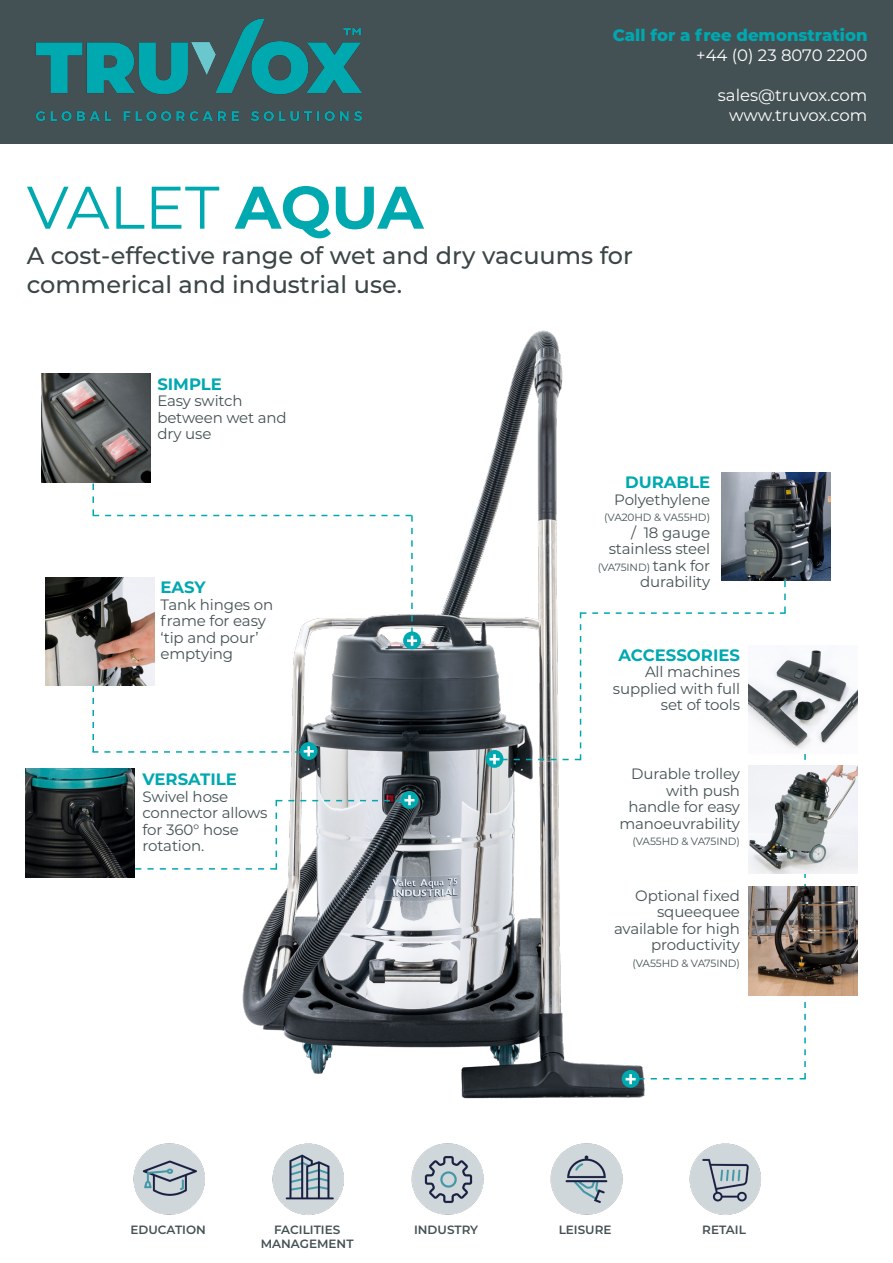
<style>
.page{position:relative;width:893px;height:1263px;background:#fff}
.page>*{position:absolute;margin:0;border:0;box-sizing:border-box;transform-origin:0 0}
.t1{font:60px "Montserrat";color:#00a8b0}
.t2{font:500 24px "Montserrat";color:#3c4546}
.t3{font:16.5px "Montserrat";color:#fff}
.Body_Copy{font:700 16.5px "Montserrat";color:#00a8b0}
.t4{font:800 16.5px "Montserrat";color:#00a8b0}
.Body_Copy-2{font:15px/16.5px "Montserrat";letter-spacing:-.01em;color:#455154;text-align:right}
.t5{font:600 12px "Montserrat";color:#445154}
.Body_Copy-3{font:10.5px "Montserrat";letter-spacing:-.01em;color:#455154}
.s1{font-weight:700}
.s2{font-size:15px}
</style>
<div class="page">
<div style="left:0;top:0;width:893px;height:143px;background:#445154"></div>
<img style="left:35px;top:18px;width:327px;height:103px">
<img style="left:411px;top:1143px;width:73px;height:72px">
<img style="left:272px;top:1143px;width:72px;height:72px">
<img style="left:550px;top:1143px;width:73px;height:72px">
<img style="left:242px;top:330px;width:403px;height:769px">
<img style="left:45px;top:577px;width:109px;height:109px">
<img style="left:26px;top:768px;width:108px;height:109px">
<img style="left:42px;top:374px;width:109px;height:109px">
<img style="left:806px;top:650px;width:51px;height:96px">
<img style="left:806px;top:886px;width:51px;height:109px">
<img style="left:806px;top:765px;width:51px;height:108px">
<img style="left:722px;top:472px;width:109px;height:109px">
<div style="left:403px;top:631px;width:18px;height:18px;background:#00a8b0;border-radius:50%"></div>
<svg style="left:622px;top:1070px;width:17px;height:18px"></svg>
<div style="left:486px;top:750px;width:17px;height:18px;background:#00a8b0;border-radius:50%"></div>
<div style="left:401px;top:791px;width:17px;height:18px;background:#00a8b0;border-radius:50%"></div>
<svg style="left:300px;top:742px;width:18px;height:18px"></svg>
<svg style="left:135px;top:795px;width:280px;height:75px"></svg>
<svg style="left:92px;top:686px;width:222px;height:70px"></svg>
<svg style="left:92px;top:483px;width:325px;height:163px"></svg>
<svg style="left:489px;top:581px;width:317px;height:503px"></svg>
<img style="left:133px;top:1143px;width:72px;height:72px">
<img style="left:689px;top:1143px;width:72px;height:72px">
<p class="t4" style="left:613px;top:24px;width:256px">Call for a free demonstration</p>
<p class="t3" style="left:696px;top:44px;width:173px">+44 (0) 23 8070 2200</p>
<p class="t3" style="left:718px;top:84px;width:151px">sales@truvox.com</p>
<p class="t3" style="left:729px;top:103px;width:140px">www.truvox.com</p>
<p class="t1" style="left:27px;top:166px;width:398px">VALET <span class="s1">AQUA</span></p>
<p class="t2" style="left:27px;top:239px;width:608px">A cost-effective range of wet and dry vacuums for</p>
<p class="t2" style="left:27px;top:268px;width:377px">commerical and industrial use.</p>
<p class="Body_Copy" style="left:157px;top:372px;width:66px">SIMPLE</p>
<p class="Body_Copy-2" style="left:157px;top:392px;width:131px;text-align:left">Easy switch between wet and dry use</p>
<p class="Body_Copy" style="left:161px;top:575px;width:47px">EASY</p>
<p class="Body_Copy-2" style="left:161px;top:596px;width:114px;text-align:left">Tank hinges on frame for easy ‘tip and pour’ emptying</p>
<p class="Body_Copy" style="left:142px;top:767px;width:96px">VERSATILE</p>
<p class="Body_Copy-2" style="left:142px;top:787px;width:127px;text-align:left">Swivel hose connector allows for 360° hose rotation.</p>
<p class="Body_Copy" style="left:625px;top:470px;width:87px">DURABLE</p>
<p class="Body_Copy-2" style="left:614px;top:490px;width:97px">Polyethylene</p>
<p class="Body_Copy-3" style="left:604px;top:510px;width:107px">(VA20HD &amp; VA55HD)</p>
<p class="Body_Copy-2" style="left:609px;top:523px;width:103px">/ 18 gauge stainless steel</p>
<p class="Body_Copy-3" style="left:598px;top:559px;width:114px">(VA75IND) <span class="s2">tank for</span></p>
<p class="Body_Copy-2" style="left:640px;top:573px;width:71px">durability</p>
<p class="Body_Copy" style="left:618px;top:643px;width:123px">ACCESSORIES</p>
<p class="Body_Copy-2" style="left:613px;top:663px;width:129px">All machines supplied with full set of tools</p>
<p class="Body_Copy-2" style="left:619px;top:765px;width:122px">Durable trolley with push handle for easy manoeuvrability</p>
<p class="Body_Copy-3" style="left:632px;top:834px;width:109px">(VA55HD &amp; VA75IND)</p>
<p class="Body_Copy-2" style="left:614px;top:886px;width:127px">Optional fixed squeequee available for high productivity</p>
<p class="Body_Copy-3" style="left:632px;top:956px;width:109px">(VA55HD &amp; VA75IND)</p>
<p class="t5" style="left:130px;top:1221px;width:77px">EDUCATION</p>
<p class="t5" style="left:702px;top:1221px;width:45px">RETAIL</p>
<p class="t5" style="left:274px;top:1221px;width:68px">FACILITIES</p>
<p class="t5" style="left:414px;top:1221px;width:66px">INDUSTRY</p>
<p class="t5" style="left:261px;top:1235px;width:94px">MANAGEMENT</p>
<p class="t5" style="left:559px;top:1221px;width:54px">LEISURE</p>
</div>
